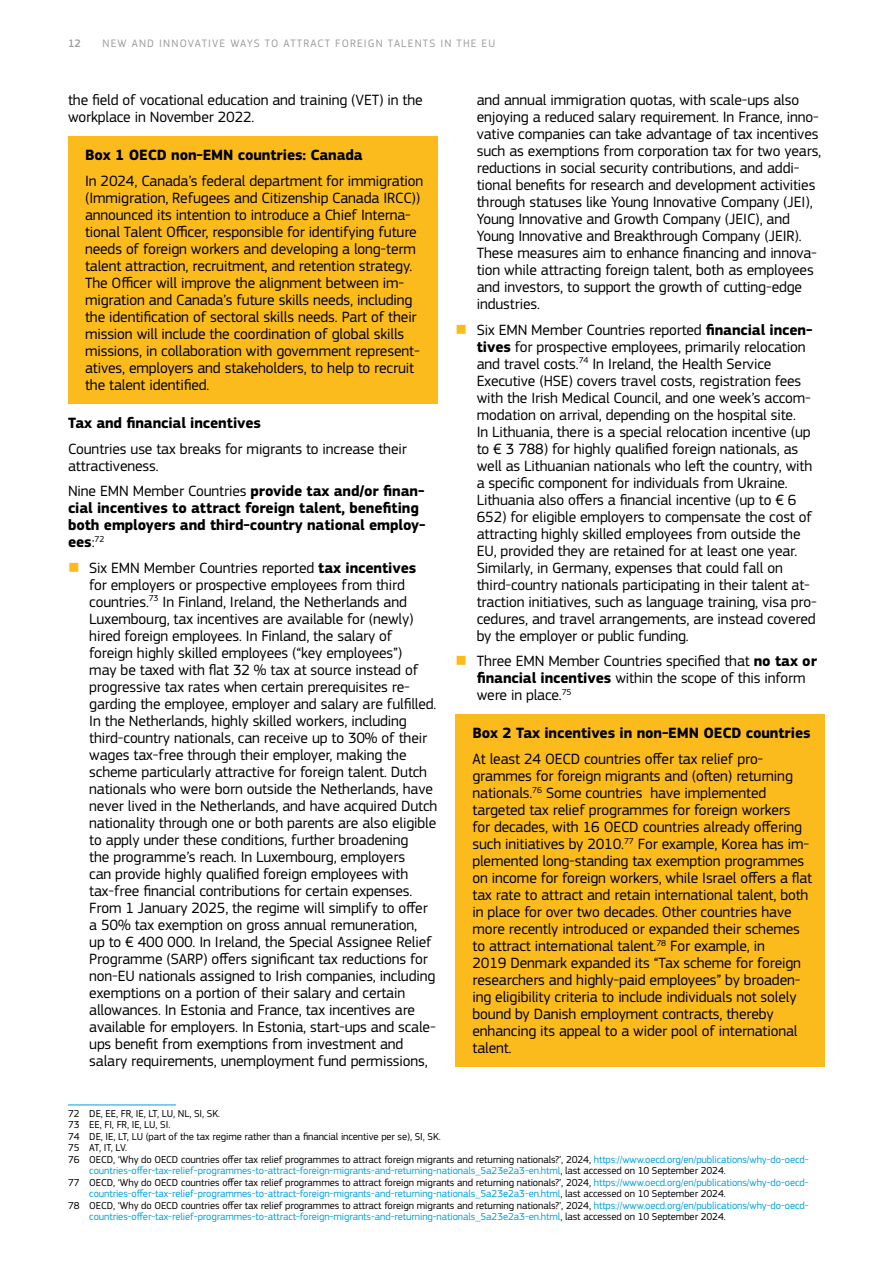
<style>
.page{position:relative;width:893px;height:1263px;background:#fff}
.page>*{position:absolute;margin:0;border:0;box-sizing:border-box;transform-origin:0 0}
.bullet{font:15.45px/17px "EC Square Sans Pro";letter-spacing:-.01em;color:#000}
.text_yellow-box{font:15.45px/17px "EC Square Sans Pro";letter-spacing:-.01em;color:#000}
.text_main{font:700 15.45px/17px "EC Square Sans Pro";letter-spacing:-.01em;color:#000}
.text_main-2{font:15.45px/17px "EC Square Sans Pro";letter-spacing:-.01em;color:#000}
.text_yellow-box-2{font:700 15.45px "EC Square Sans Pro";letter-spacing:-.01em;color:#000}
.t1{font:11.25px "EC Square Sans Pro";letter-spacing:.1em;color:#9c9c9d}
.t2{font:500 11.25px "EC Square Sans Pro";color:#9c9c9d}
.footnote___source{font:10.5px/11.6px "EC Square Sans Pro";letter-spacing:-.01em;color:#00a1df}
.footnote___source-2{font:10.5px "EC Square Sans Pro";letter-spacing:-.01em;color:#000}
.s1{font-weight:400}
.s2{color:#fbbb1d}
.s3{font-weight:700}
.s4{color:#000}
</style>
<div class="page">
<div style="left:68px;top:136px;width:369px;height:39px;background:#fbbb1d"></div>
<div style="left:68px;top:162px;width:369px;height:242px;background:#fbbb1d"></div>
<hr style="left:68px;top:1104px;width:108px;height:1px;background:#00a1d7">
<div style="left:455px;top:714px;width:370px;height:39px;background:#fbbb1d"></div>
<div style="left:455px;top:739px;width:370px;height:328px;background:#fbbb1d"></div>
<p class="t2" style="left:68px;top:37px;width:15px">12</p>
<p class="t1" style="left:103px;top:37px;width:394px">NEW AND INNOVATIVE WAYS TO ATTRACT FOREIGN TALENTS IN THE EU</p>
<p class="text_main-2" style="left:68px;top:92px;width:356px">the field of vocational education and training (VET) in the workplace in November 2022.</p>
<p class="text_yellow-box-2" style="left:85px;top:146px;width:279px">Box 1 OECD non-EMN countries: Canada</p>
<p class="text_yellow-box" style="left:85px;top:172px;width:340px">In 2024, Canada’s federal department for immigration (Immigration, Refugees and Citizenship Canada IRCC)) announced its intention to introduce a Chief Interna&shy;tional Talent Officer, responsible for identifying future needs of foreign workers and developing a long-term talent attraction, recruitment, and retention strategy.<br>The Officer will improve the alignment between im&shy;migration and Canada’s future skills needs, including the identification of sectoral skills needs. Part of their mission will include the coordination of global skills missions, in collaboration with government represent&shy;atives, employers and stakeholders, to help to recruit the talent identified.</p>
<p class="text_main" style="left:68px;top:415px;width:195px">Tax and financial incentives</p>
<p class="text_main-2" style="left:68px;top:440px;width:340px">Countries use tax breaks for migrants to increase their attractiveness.</p>
<p class="text_main" style="left:68px;top:483px;width:359px"><span class="s1">Nine EMN Member Countries</span> provide tax and/or finan&shy;cial incentives to attract foreign talent, benefiting both employers and third-country national employ&shy;ees<span class="s1">:</span><sup>72</sup></p>
<p class="bullet" style="left:89px;top:559px;width:350px;text-indent:-21px"><span class="s2">■</span> Six EMN Member Countries reported <span class="s3">tax incentives </span>for employers or prospective employees from third countries.<sup>73</sup> In Finland, Ireland, the Netherlands and Luxembourg, tax incentives are available for (newly) hired foreign employees. In Finland, the salary of foreign highly skilled employees (“key employees”)<br>may be taxed with flat 32 % tax at source instead of progressive tax rates when certain prerequisites re&shy;garding the employee, employer and salary are fulfilled.<br>In the Netherlands, highly skilled workers, including third-country nationals, can receive up to 30% of their wages tax-free through their employer, making the scheme particularly attractive for foreign talent. Dutch nationals who were born outside the Netherlands, have never lived in the Netherlands, and have acquired Dutch nationality through one or both parents are also eligible to apply under these conditions, further broadening<br>the programme’s reach. In Luxembourg, employers<br>can provide highly qualified foreign employees with tax-free financial contributions for certain expenses.<br>From 1 January 2025, the regime will simplify to offer a 50% tax exemption on gross annual remuneration,<br>up to € 400 000. In Ireland, the Special Assignee Relief Programme (SARP) offers significant tax reductions for non-EU nationals assigned to Irish companies, including exemptions on a portion of their salary and certain allowances. In Estonia and France, tax incentives are available for employers. In Estonia, start-ups and scale&shy;ups benefit from exemptions from investment and salary requirements, unemployment fund permissions,</p>
<p class="bullet" style="left:477px;top:92px;width:346px">and annual immigration quotas, with scale-ups also enjoying a reduced salary requirement. In France, inno&shy;vative companies can take advantage of tax incentives such as exemptions from corporation tax for two years, reductions in social security contributions, and addi&shy;tional benefits for research and development activities through statuses like Young Innovative Company (JEI), Young Innovative and Growth Company (JEIC), and Young Innovative and Breakthrough Company (JEIR).<br>These measures aim to enhance financing and innova&shy;tion while attracting foreign talent, both as employees and investors, to support the growth of cutting-edge industries.</p>
<p class="bullet" style="left:477px;top:321px;width:342px;text-indent:-21px"><span class="s2">■</span> Six EMN Member Countries reported <span class="s3">financial incen&shy;tives</span> for prospective employees, primarily relocation and travel costs.<sup>74</sup> In Ireland, the Health Service Executive (HSE) covers travel costs, registration fees with the Irish Medical Council, and one week’s accom&shy;modation on arrival, depending on the hospital site.<br>In Lithuania, there is a special relocation incentive (up to € 3 788) for highly qualified foreign nationals, as well as Lithuanian nationals who left the country, with a specific component for individuals from Ukraine.<br>Lithuania also offers a financial incentive (up to € 6<br>652) for eligible employers to compensate the cost of attracting highly skilled employees from outside the EU, provided they are retained for at least one year.<br>Similarly, in Germany, expenses that could fall on third-country nationals participating in their talent at&shy;traction initiatives, such as language training, visa pro&shy;cedures, and travel arrangements, are instead covered by the employer or public funding.</p>
<p class="bullet" style="left:477px;top:653px;width:342px;text-indent:-21px"><span class="s2">■</span> Three EMN Member Countries specified that <span class="s3">no tax or financial incentives</span> within the scope of this inform were in place.<sup>75</sup></p>
<p class="text_yellow-box-2" style="left:472px;top:724px;width:340px">Box 2 Tax incentives in non-EMN OECD countries</p>
<p class="text_yellow-box" style="left:472px;top:750px;width:341px">At least 24 OECD countries offer tax relief pro&shy;grammes for foreign migrants and (often) returning nationals.<sup>76</sup> Some countries have implemented targeted tax relief programmes for foreign workers<br>for decades, with 16 OECD countries already offering such initiatives by 2010.<sup>77</sup> For example, Korea has im&shy;plemented long-standing tax exemption programmes on income for foreign workers, while Israel offers a flat tax rate to attract and retain international talent, both in place for over two decades. Other countries have more recently introduced or expanded their schemes to attract international talent.<sup>78</sup> For example, in<br>2019 Denmark expanded its “Tax scheme for foreign researchers and highly-paid employees” by broaden&shy;ing eligibility criteria to include individuals not solely bound by Danish employment contracts, thereby enhancing its appeal to a wider pool of international talent.</p>
<p class="footnote___source-2" style="left:68px;top:1107px;width:153px">72 DE, EE, FR, IE, LT, LU, NL, SI, SK.</p>
<p class="footnote___source-2" style="left:68px;top:1118px;width:104px">73 EE, FI, FR, IE, LU, SI.</p>
<p class="footnote___source-2" style="left:68px;top:1130px;width:374px">74 DE, IE, LT, LU (part of the tax regime rather than a financial incentive per se), SI, SK.</p>
<p class="footnote___source-2" style="left:68px;top:1141px;width:60px">75 AT, IT, LV.</p>
<p class="footnote___source" style="left:89px;top:1153px;width:721px;text-indent:-21px"><span class="s4">76 OECD, ‘Why do OECD countries offer tax relief programmes to attract foreign migrants and returning nationals?’, 2024,</span> https://www.oecd.org/en/publications/why-do-oecd&shy;countries-offer-tax-relief-programmes-to-attract-foreign-migrants-and-returning-nationals_5a23e2a3-en.html<span class="s4">, last accessed on 10 September 2024.</span></p>
<p class="footnote___source" style="left:89px;top:1176px;width:721px;text-indent:-21px"><span class="s4">77 OECD, ‘Why do OECD countries offer tax relief programmes to attract foreign migrants and returning nationals?’, 2024,</span> https://www.oecd.org/en/publications/why-do-oecd&shy;countries-offer-tax-relief-programmes-to-attract-foreign-migrants-and-returning-nationals_5a23e2a3-en.html<span class="s4">, last accessed on 10 September 2024.</span></p>
<p class="footnote___source" style="left:89px;top:1200px;width:721px;text-indent:-21px"><span class="s4">78 OECD, ‘Why do OECD countries offer tax relief programmes to attract foreign migrants and returning nationals?’, 2024,</span> https://www.oecd.org/en/publications/why-do-oecd&shy;countries-offer-tax-relief-programmes-to-attract-foreign-migrants-and-returning-nationals_5a23e2a3-en.html<span class="s4">, last accessed on 10 September 2024.</span></p>
</div>
